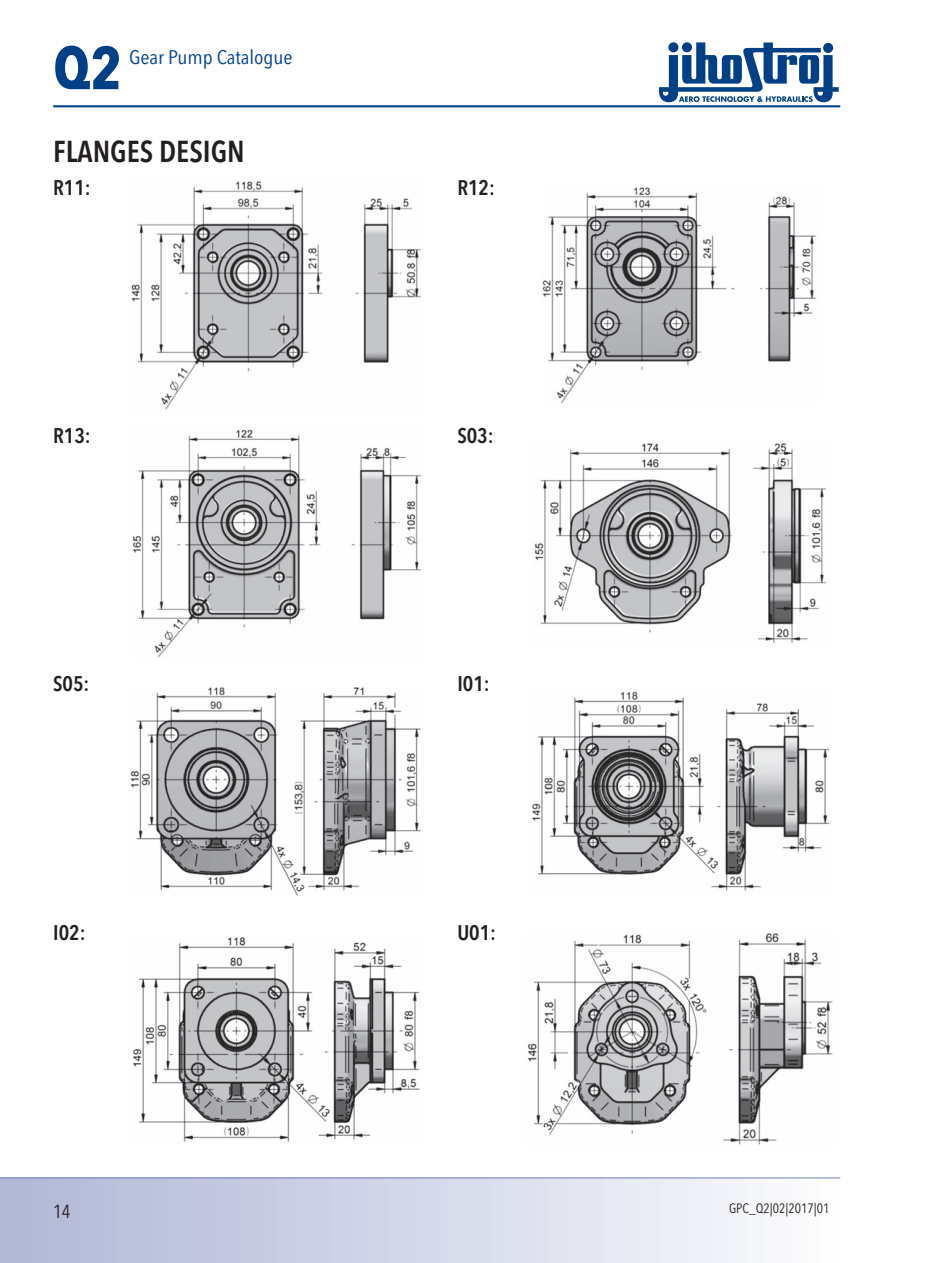
<style>
.page{position:relative;width:936px;height:1263px;background:#fff}
.page>*{position:absolute;margin:0;border:0;box-sizing:border-box;transform-origin:0 0}
.t1{font:700 60px "Avenir Next Condensed";color:#014086}
.t2{font:600 30px "Avenir Next Condensed";color:#231f20}
.t3{font:600 21px "Avenir Next Condensed";color:#231f20}
.t4{font:19.5px "Avenir Next Condensed";color:#014086;scale:1.1 1}
.t5{font:18.75px "Avenir Next Condensed";color:#231f20}
.t6{font:13.5px "Avenir Next Condensed";color:#231f20}
</style>
<div class="page">
<div style="left:0;top:1178px;width:840px;height:85px;background:linear-gradient(to right,#afb6d6,#fcfcfe)"></div>
<hr style="left:0;top:1177px;width:840px;height:1px;background:#7585b5">
<hr style="left:53px;top:105px;width:787px;height:2px;background:#014086">
<svg style="left:658px;top:43px;width:180px;height:59px"></svg>
<img style="left:131px;top:181px;width:290px;height:229px">
<img style="left:542px;top:187px;width:275px;height:217px">
<img style="left:132px;top:429px;width:289px;height:229px">
<img style="left:534px;top:443px;width:293px;height:200px">
<img style="left:130px;top:687px;width:291px;height:209px">
<img style="left:532px;top:691px;width:298px;height:200px">
<img style="left:133px;top:937px;width:287px;height:205px">
<img style="left:527px;top:933px;width:306px;height:212px">
<h1 class="t1" style="left:53px;top:31px;width:70px">Q2</h1>
<p class="t4" style="left:129px;top:40px;width:150px">Gear Pump Catalogue</p>
<h2 class="t2" style="left:53px;top:125px;width:193px">FLANGES DESIGN</h2>
<p class="t3" style="left:53px;top:170px;width:39px">R11:</p>
<p class="t3" style="left:53px;top:418px;width:39px">R13:</p>
<p class="t3" style="left:457px;top:170px;width:39px">R12:</p>
<p class="t3" style="left:457px;top:418px;width:38px">S03:</p>
<p class="t3" style="left:53px;top:666px;width:38px">S05:</p>
<p class="t3" style="left:457px;top:666px;width:34px">I01:</p>
<p class="t3" style="left:53px;top:914px;width:34px">I02:</p>
<p class="t3" style="left:457px;top:914px;width:40px">U01:</p>
<p class="t5" style="left:53px;top:1195px;width:19px">14</p>
<p class="t6" style="left:729px;top:1196px;width:102px">GPC_Q2|02|2017|01</p>
</div>
